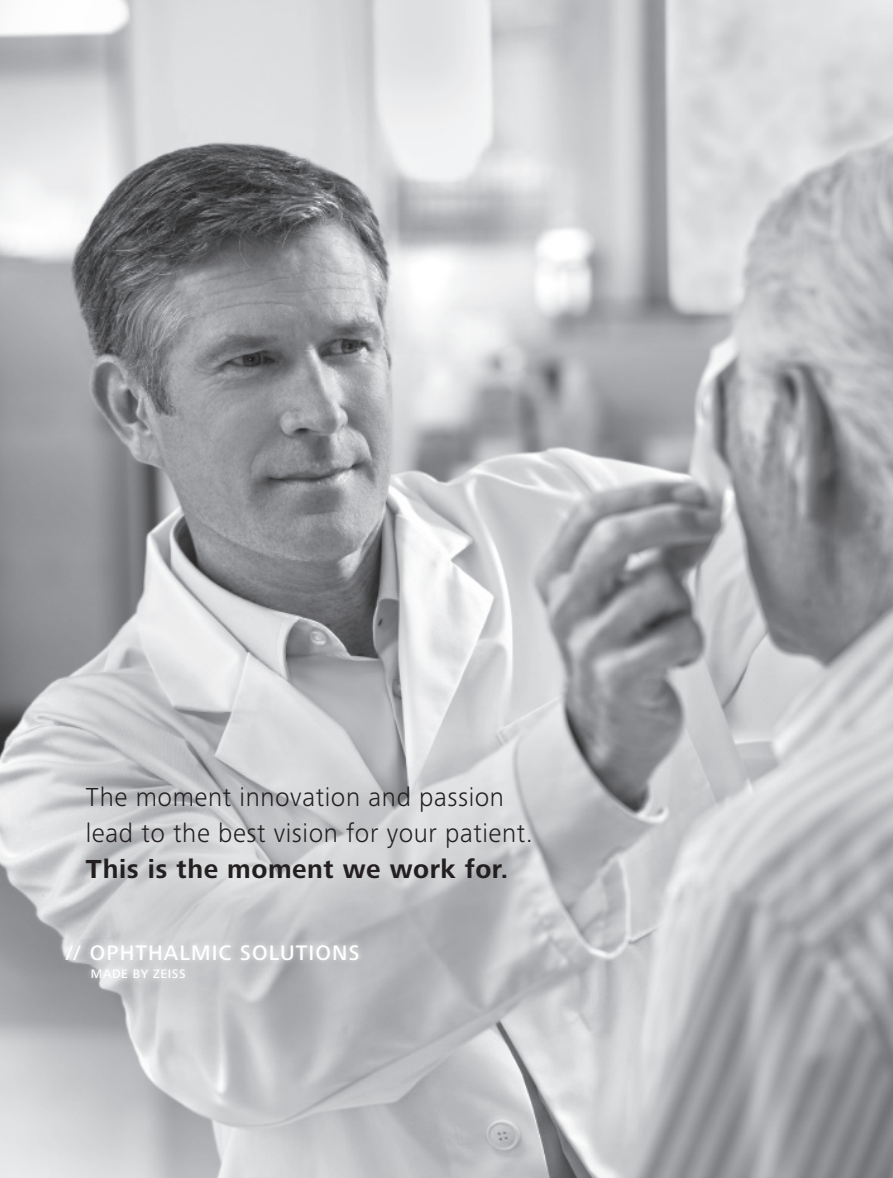
<style>
.page{position:relative;width:893px;height:1178px;background:#fff}
.page>*{position:absolute;margin:0;border:0;box-sizing:border-box;transform-origin:0 0}
.t1{font:300 27px/36px "Zeiss Frutiger Next Pro";letter-spacing:.02em;color:#231f20}
.t2{font:700 27px "Zeiss Frutiger Next Pro";letter-spacing:.02em;color:#231f20}
.t3{font:500 21.75px "Zeiss Frutiger Next Pro";letter-spacing:.05em;color:#fff}
.t4{font:500 12.75px "Zeiss Frutiger Next Pro";letter-spacing:.05em;color:#fff}
</style>
<div class="page">
<img style="left:0;top:0;width:893px;height:1178px">
<img style="left:61px;top:939px;width:303px;height:44px">
<p class="t1" style="left:86px;top:779px;width:449px">The moment innovation and passion lead to the best vision for your patient.</p>
<p class="t2" style="left:86px;top:854px;width:424px">This is the moment we work for.</p>
<p class="t3" style="left:66px;top:940px;width:295px">// OPHTHALMIC SOLUTIONS</p>
<p class="t4" style="left:91px;top:966px;width:96px">MADE BY ZEISS</p>
</div>
